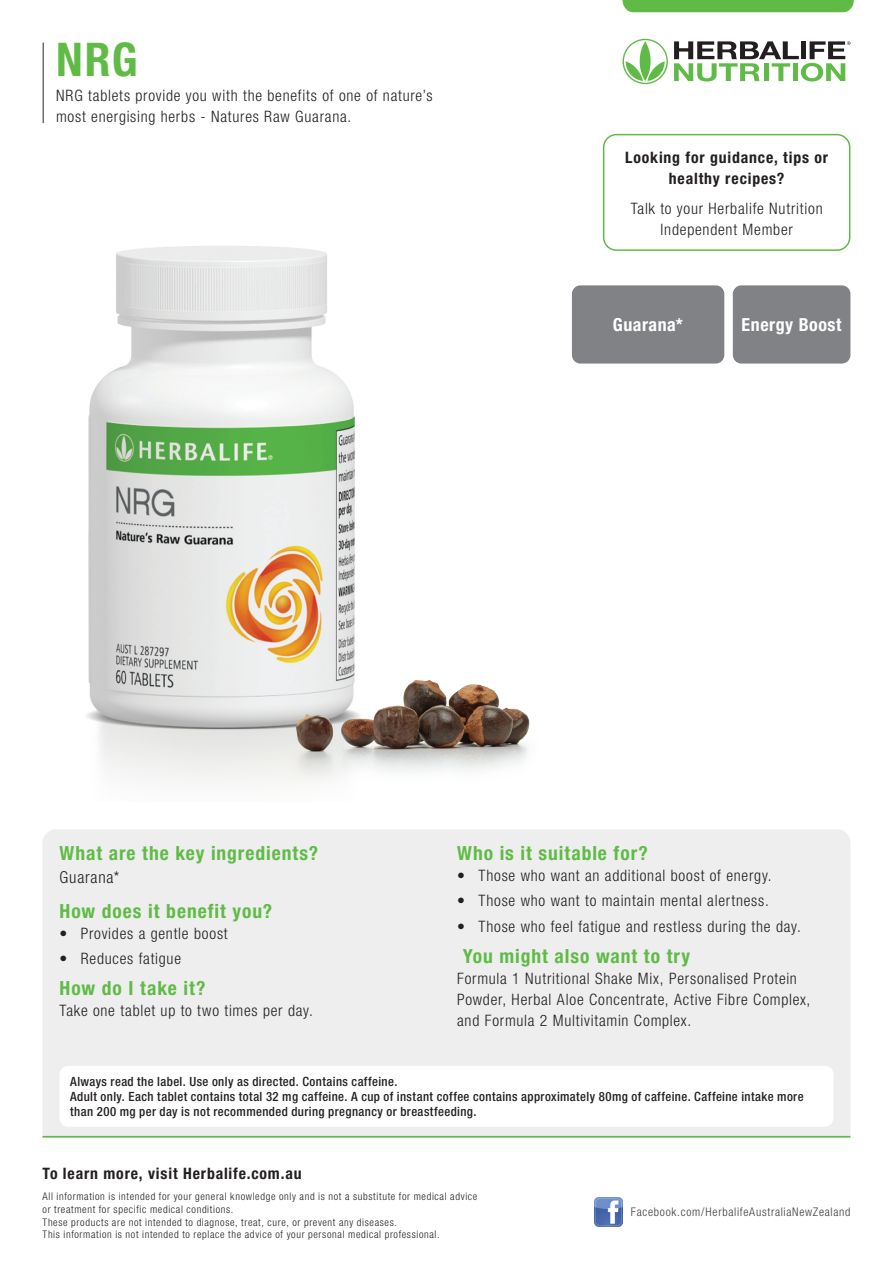
<style>
.page{position:relative;width:893px;height:1263px;background:#fff}
.page>*{position:absolute;margin:0;border:0;box-sizing:border-box;transform-origin:0 0}
.Product_Name{font:700 condensed 46.5px "Helvetica Neue LT Std";color:#60bb46}
.Subheading{font:700 condensed 19.5px "Helvetica Neue LTW1 G";letter-spacing:.05em;color:#60bb46}
.Box_Text{font:700 condensed 18px "Helvetica Neue LT Std";letter-spacing:.03em;color:#fff}
.Body_Text{font:300 condensed 16.5px "Helvetica Neue LT Std";letter-spacing:.045em;color:#231f20}
.Body_Text-2{font:300 condensed 15.75px/21px "Helvetica Neue LT Std";letter-spacing:.05em;color:#231f20}
.t1{font:700 condensed 15.75px/21px "Helvetica Neue LT Std";letter-spacing:.055em;color:#231f20;text-align:center}
.Product_Disclaimer{font:500 condensed 12.75px/15.3px "Helvetica Neue LT Std";letter-spacing:.03em;color:#231f20}
.t2{font:300 condensed 11.85px "Helvetica Neue LT Std";letter-spacing:.06em;color:#3e3e3f}
.t3{font:300 condensed 10.5px/12.6px "Helvetica Neue LT Std";letter-spacing:.065em;color:#231f20}
</style>
<div class="page">
<img style="left:86px;top:234px;width:525px;height:548px">
<div style="left:43px;top:829px;width:807px;height:323px;background:#eeeeef;border-radius:14px"></div>
<div style="left:0;top:1137px;width:893px;height:126px;background:#fff"></div>
<hr style="left:43px;top:1136px;width:807px;height:1px;background:#60bb46">
<img style="left:594px;top:1198px;width:29px;height:28px">
<div style="left:622px;top:0;width:232px;height:12px;background:#60bb46"></div>
<svg style="left:622px;top:39px;width:46px;height:45px"></svg>
<svg style="left:674px;top:41px;width:177px;height:40px"></svg>
<div style="left:572px;top:285px;width:152px;height:79px;background:#808285;border-radius:9px"></div>
<div style="left:733px;top:285px;width:117px;height:79px;background:#808285;border-radius:9px"></div>
<hr style="left:43px;top:43px;width:1px;height:80px;background:#6c6d70">
<div style="left:60px;top:1066px;width:773px;height:61px;background:#fff;border-radius:9px"></div>
<div style="left:603px;top:134px;width:247px;height:117px;border:2px solid #60bb46;border-radius:13px"></div>
<p class="Product_Name" style="left:56px;top:31px;width:83px">NRG</p>
<p class="Body_Text-2" style="left:56px;top:85px;width:378px">NRG tablets provide you with the benefits of one of nature’s most energising herbs - Natures Raw Guarana.</p>
<p class="t1" style="left:625px;top:147px;width:205px">Looking for guidance, tips or healthy recipes?</p>
<p class="Body_Text-2" style="left:631px;top:197px;width:194px;text-align:center">Talk to your Herbalife Nutrition<br>Independent Member</p>
<p class="Box_Text" style="left:613px;top:314px;width:72px">Guarana*</p>
<p class="Box_Text" style="left:742px;top:314px;width:101px">Energy Boost</p>
<p class="Subheading" style="left:60px;top:841px;width:260px">What are the key ingredients?</p>
<p class="Body_Text" style="left:60px;top:867px;width:61px">Guarana*</p>
<p class="Subheading" style="left:60px;top:899px;width:214px">How does it benefit you?</p>
<p class="Body_Text-2" style="left:60px;top:923px;width:170px">• Provides a gentle boost</p>
<p class="Body_Text-2" style="left:60px;top:948px;width:123px">• Reduces fatigue</p>
<p class="Subheading" style="left:60px;top:976px;width:147px">How do I take it?</p>
<p class="Body_Text-2" style="left:60px;top:1000px;width:255px">Take one tablet up to two times per day.</p>
<p class="Subheading" style="left:457px;top:841px;width:192px">Who is it suitable for?</p>
<p class="Body_Text-2" style="left:457px;top:865px;width:316px">• Those who want an additional boost of energy.</p>
<p class="Body_Text-2" style="left:457px;top:890px;width:313px">• Those who want to maintain mental alertness.</p>
<p class="Body_Text-2" style="left:457px;top:915px;width:345px">• Those who feel fatigue and restless during the day.</p>
<p class="Subheading" style="left:463px;top:944px;width:229px">You might also want to try</p>
<p class="Body_Text-2" style="left:457px;top:967px;width:355px">Formula 1 Nutritional Shake Mix, Personalised Protein<br>Powder, Herbal Aloe Concentrate, Active Fibre Complex, and Formula 2 Multivitamin Complex.</p>
<p class="Product_Disclaimer" style="left:70px;top:1073px;width:329px">Always read the label. Use only as directed. Contains caffeine.</p>
<p class="Product_Disclaimer" style="left:70px;top:1088px;width:735px">Adult only. Each tablet contains total 32 mg caffeine. A cup of instant coffee contains approximately 80mg of caffeine. Caffeine intake more than 200 mg per day is not recommended during pregnancy or breastfeeding.</p>
<p class="t1" style="left:43px;top:1162px;width:261px">To learn more, visit Herbalife.com.au</p>
<p class="t3" style="left:43px;top:1190px;width:436px">All information is intended for your general knowledge only and is not a substitute for medical advice or treatment for specific medical conditions.<br>These products are not intended to diagnose, treat, cure, or prevent any diseases.<br>This information is not intended to replace the advice of your personal medical professional.</p>
<p class="t2" style="left:631px;top:1205px;width:221px">Facebook.com/HerbalifeAustraliaNewZealand</p>
</div>
